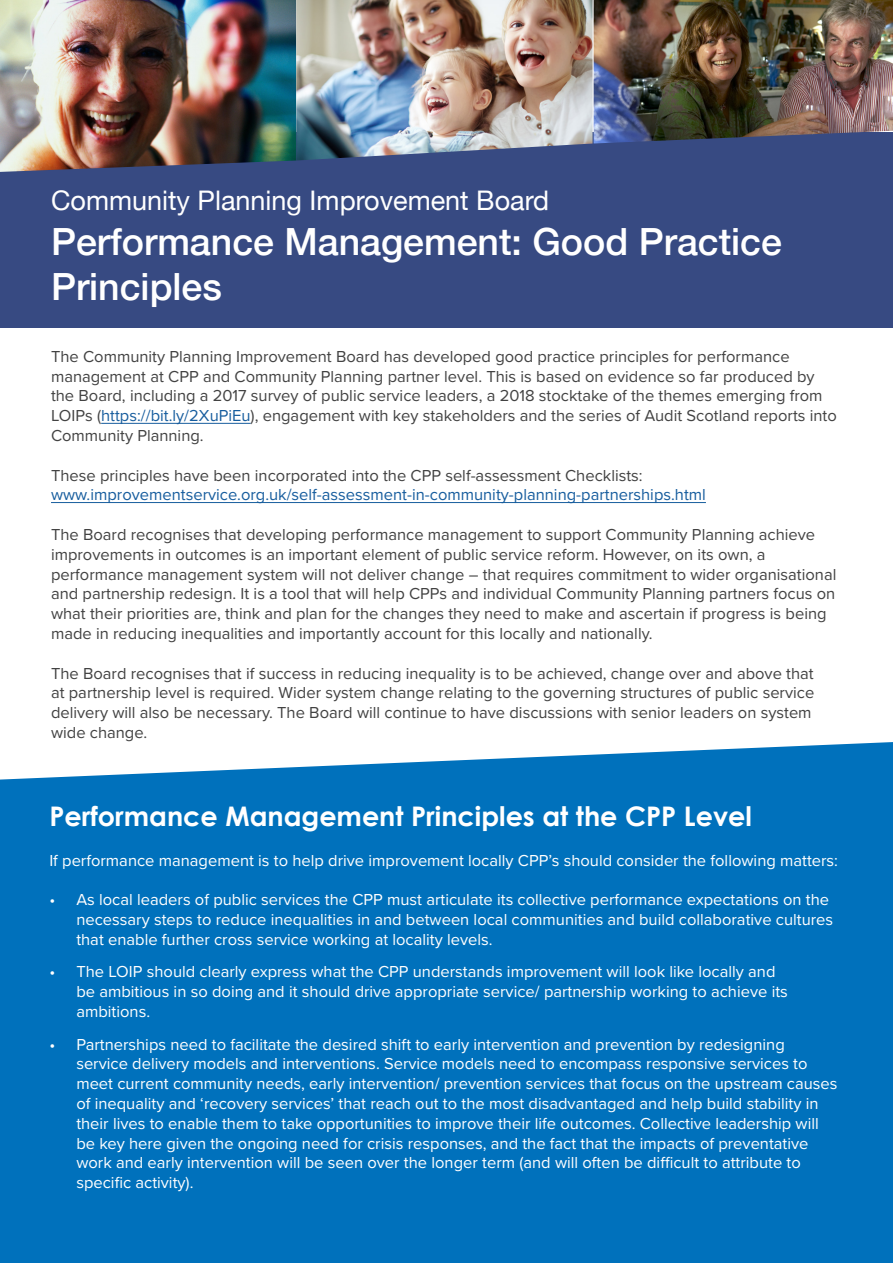
<style>
.page{position:relative;width:893px;height:1263px;background:#fff}
.page>*{position:absolute;margin:0;border:0;box-sizing:border-box;transform-origin:0 0}
.t1{font:500 37.5px/45px "Helvetica Neue";color:#fff}
.Paragraph_Style_1{font:700 27px "Century Gothic";color:#fff}
.t2{font:27px "Helvetica Neue";color:#fff}
.Paragraph_Style_1-2{font:16.5px/19.8px "Proxima Nova";color:#424242}
.Paragraph_Style_1-3{font:16.5px/19.8px "Proxima Nova";color:#fff}
.Paragraph_Style_1-4{font:16.5px "Proxima Nova";color:#175d9e}
.s1{color:#175d9e}
</style>
<div class="page">
<div style="left:0;top:742px;width:893px;height:521px;background:#0071bc"></div>
<div style="left:0;top:132px;width:893px;height:195px;background:#374a82"></div>
<hr style="left:101px;top:423px;width:150px;height:1px;background:#175d9e">
<hr style="left:51px;top:502px;width:655px;height:1px;background:#175d9e">
<img style="left:0;top:0;width:296px;height:172px">
<img style="left:296px;top:0;width:297px;height:161px">
<img style="left:594px;top:0;width:299px;height:144px">
<p class="t2" style="left:51px;top:181px;width:500px">Community Planning Improvement Board</p>
<p class="t1" style="left:51px;top:216px;width:732px">Performance Management: Good Practice<br>Principles</p>
<p class="Paragraph_Style_1-2" style="left:51px;top:346px;width:787px">The Community Planning Improvement Board has developed good practice principles for performance management at CPP and Community Planning partner level. This is based on evidence so far produced by the Board, including a 2017 survey of public service leaders, a 2018 stocktake of the themes emerging from LOIPs (<span class="s1">https://bit.ly/2XuPiEu</span>), engagement with key stakeholders and the series of Audit Scotland reports into Community Planning.</p>
<p class="Paragraph_Style_1-2" style="left:51px;top:464px;width:593px">These principles have been incorporated into the CPP self-assessment Checklists:</p>
<p class="Paragraph_Style_1-4" style="left:51px;top:482px;width:656px">www.improvementservice.org.uk/self-assessment-in-community-planning-partnerships.html</p>
<p class="Paragraph_Style_1-2" style="left:51px;top:524px;width:787px">The Board recognises that developing performance management to support Community Planning achieve improvements in outcomes is an important element of public service reform. However, on its own, a performance management system will not deliver change – that requires commitment to wider organisational and partnership redesign. It is a tool that will help CPPs and individual Community Planning partners focus on what their priorities are, think and plan for the changes they need to make and ascertain if progress is being made in reducing inequalities and importantly account for this locally and nationally.</p>
<p class="Paragraph_Style_1-2" style="left:51px;top:662px;width:765px">The Board recognises that if success in reducing inequality is to be achieved, change over and above that at partnership level is required. Wider system change relating to the governing structures of public service delivery will also be necessary. The Board will continue to have discussions with senior leaders on system wide change.</p>
<p class="Paragraph_Style_1" style="left:49px;top:799px;width:704px">Performance Management Principles at the CPP Level</p>
<p class="Paragraph_Style_1-3" style="left:49px;top:849px;width:790px">If performance management is to help drive improvement locally CPP’s should consider the following matters:</p>
<p class="Paragraph_Style_1-3" style="left:76px;top:889px;width:758px;text-indent:-27px">• As local leaders of public services the CPP must articulate its collective performance expectations on the necessary steps to reduce inequalities in and between local communities and build collaborative cultures that enable further cross service working at locality levels.</p>
<p class="Paragraph_Style_1-3" style="left:76px;top:961px;width:713px;text-indent:-27px">• The LOIP should clearly express what the CPP understands improvement will look like locally and be ambitious in so doing and it should drive appropriate service/ partnership working to achieve its ambitions.</p>
<p class="Paragraph_Style_1-3" style="left:76px;top:1033px;width:763px;text-indent:-27px">• Partnerships need to facilitate the desired shift to early intervention and prevention by redesigning service delivery models and interventions. Service models need to encompass responsive services to meet current community needs, early intervention/ prevention services that focus on the upstream causes of inequality and ‘recovery services’ that reach out to the most disadvantaged and help build stability in their lives to enable them to take opportunities to improve their life outcomes. Collective leadership will be key here given the ongoing need for crisis responses, and the fact that the impacts of preventative work and early intervention will be seen over the longer term (and will often be difficult to attribute to specific activity).</p>
</div>
